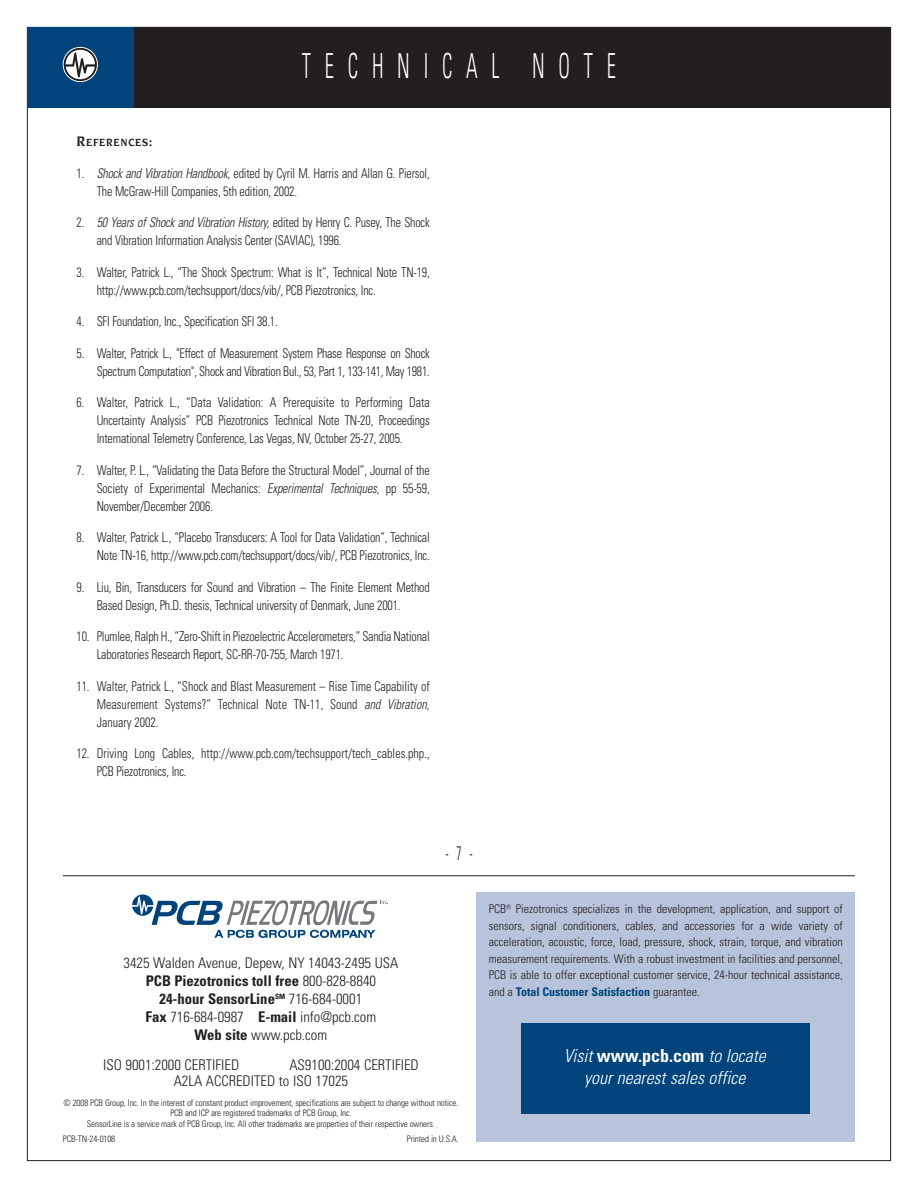
<style>
.page{position:relative;width:918px;height:1188px;background:#fff}
.page>*{position:absolute;margin:0;border:0;box-sizing:border-box;transform-origin:0 0}
.t1{font:300 condensed 34.5px "Univers";letter-spacing:.665em;color:#fff;scale:.6 1}
.t2{font:300 condensed 19.5px "Univers";color:#231f20;scale:.6 1}
.t3{font:italic 300 condensed 18px/21.6px "Univers";color:#fff;text-align:center}
.t4{font:300 condensed 14.7px/18px "Univers";color:#231f20;text-align:center}
.t5{font:300 condensed 13.5px/18px "Univers";letter-spacing:-.015em;color:#231f20;scale:.89 1}
.t6{font:300 condensed 13.5px/18px "Univers";letter-spacing:.005em;color:#231f20;scale:.89 1}
.t7{font:300 condensed 12px/16.5px "Univers";color:#231f20;text-align:justify}
.t8{font:700 11.25px "Novarese";letter-spacing:.075em;color:#231f20;scale:.89 1}
.t9{font:300 condensed 9px/10.5px "Univers";letter-spacing:-.015em;color:#231f20;text-align:center}
.s1{font-size:15px}
.s2{font-style:italic}
.s3{font-weight:700}
.s4{font-weight:700;color:#00447b}
.s5{font-weight:700;font-style:normal}
</style>
<div class="page">
<div style="left:27px;top:27px;width:864px;height:81px;background:#231f20"></div>
<div style="left:27px;top:27px;width:107px;height:81px;background:#00447b"></div>
<svg style="left:63px;top:47px;width:34px;height:35px"></svg>
<div style="left:63px;top:47px;width:35px;height:35px;border:1px solid #fff;border-radius:50%"></div>
<svg style="left:66px;top:50px;width:29px;height:29px"></svg>
<div style="left:477px;top:892px;width:378px;height:250px;background:#b8c4dc"></div>
<div style="left:521px;top:1024px;width:288px;height:90px;background:#00447b"></div>
<svg style="left:132px;top:895px;width:256px;height:43px"></svg>
<hr style="left:63px;top:876px;width:792px;height:1px;background:#231f20">
<h1 class="t1" style="left:302px;top:54px;width:525px">TECHNICAL NOTE</h1>
<p class="t8" style="left:76px;top:138px;width:87px"><span class="s1">R</span>EFERENCES<span class="s1">:</span></p>
<p class="t5" style="left:97px;top:165px;width:376px;text-indent:-20px">1. <span class="s2">Shock and Vibration Handbook,</span>edited by Cyril M. Harris and Allan G. Piersol,<br>The McGraw-Hill Companies, 5th edition, 2002.</p>
<p class="t5" style="left:97px;top:215px;width:376px;text-indent:-20px">2. <span class="s2">50 Years of Shock and Vibration History,</span> edited by Henry C. Pusey, The Shock and Vibration Information Analysis Center (SAVIAC), 1996.</p>
<p class="t5" style="left:97px;top:264px;width:376px;text-indent:-20px">3. Walter, Patrick L., “The Shock Spectrum: What is It”, Technical Note TN-19, http://www.pcb.com/techsupport/docs/vib/, PCB Piezotronics, Inc.</p>
<p class="t5" style="left:77px;top:314px;width:228px">4. SFI Foundation, Inc., Specification SFI 38.1.</p>
<p class="t5" style="left:77px;top:345px;width:398px;text-align:right">5. Walter, Patrick L., "Effect of Measurement System Phase Response on Shock<br>Spectrum Computation", Shock and Vibration Bul., 53, Part 1, 133-141, May 1981.</p>
<p class="t5" style="left:97px;top:395px;width:376px;text-align:justify;text-indent:-20px">6. Walter, Patrick L., “Data Validation: A Prerequisite to Performing Data Uncertainty Analysis” PCB Piezotronics Technical Note TN-20, Proceedings International Telemetry Conference, Las Vegas, NV, October 25-27, 2005.</p>
<p class="t5" style="left:97px;top:462px;width:376px;text-align:justify;text-indent:-20px">7. Walter, P. L., “Validating the Data Before the Structural Model”, Journal of the Society of Experimental Mechanics: <span class="s2">Experimental Techniques,</span> pp 55-59, November/December 2006.</p>
<p class="t5" style="left:77px;top:530px;width:398px;text-align:right">8. Walter, Patrick L., “Placebo Transducers: A Tool for Data Validation”, Technical<br>Note TN-16, http://www.pcb.com/techsupport/docs/vib/, PCB Piezotronics, Inc.</p>
<p class="t5" style="left:97px;top:579px;width:376px;text-indent:-20px">9. Liu, Bin, Transducers for Sound and Vibration – The Finite Element Method<br>Based Design, Ph.D. thesis, Technical university of Denmark, June 2001.</p>
<p class="t5" style="left:97px;top:629px;width:376px;text-indent:-20px">10. Plumlee, Ralph H., “Zero-Shift in Piezoelectric Accelerometers,” Sandia National<br>Laboratories Research Report, SC-RR-70-755, March 1971.</p>
<p class="t5" style="left:97px;top:678px;width:378px;text-indent:-20px">11. Walter, Patrick L., “Shock and Blast Measurement – Rise Time Capability of<br>Measurement Systems?” Technical Note TN-11, Sound <span class="s2">and Vibration,<br></span>January 2002.</p>
<p class="t6" style="left:97px;top:746px;width:376px;text-indent:-20px">12. Driving Long Cables, http://www.pcb.com/techsupport/tech_cables.php.,<br>PCB Piezotronics, Inc.</p>
<h2 class="t2" style="left:445px;top:846px;width:47px">-7-</h2>
<p class="t4" style="left:123px;top:955px;width:276px">3425 Walden Avenue, Depew, NY 14043-2495 USA <span class="s3">PCB Piezotronics toll free</span> 800-828-8840<br><span class="s3">24-hour SensorLine</span><sup>SM</sup> 716-684-0001<br><span class="s3">Fax</span> 716-684-0987 <span class="s3">E-mail</span> info@pcb.com<br><span class="s3">Web site</span> www.pcb.com</p>
<p class="t4" style="left:103px;top:1057px;width:138px">ISO 9001:2000 CERTIFIED</p>
<p class="t4" style="left:174px;top:1058px;width:246px;line-height:16.5px;text-align:left;text-indent:116px">AS9100:2004 CERTIFIED<br>A2LA ACCREDITED to ISO 17025</p>
<p class="t9" style="left:64px;top:1098px;width:396px">© 2008 PCB Group, Inc. In the interest of constant product improvement, specifications are subject to change without notice.<br>PCB and ICP are registered trademarks of PCB Group, Inc.<br>SensorLine is a service mark of PCB Group, Inc. All other trademarks are properties of their respective owners.</p>
<p class="t9" style="left:63px;top:1134px;width:54px">PCB-TN-24-0108</p>
<p class="t9" style="left:407px;top:1134px;width:53px">Printed in U.S.A.</p>
<p class="t7" style="left:489px;top:902px;width:356px">PCB<sup>®</sup> Piezotronics specializes in the development, application, and support of sensors, signal conditioners, cables, and accessories for a wide variety of acceleration, acoustic, force, load, pressure, shock, strain, torque, and vibration measurement requirements. With a robust investment in facilities and personnel, PCB is able to offer exceptional customer service, 24-hour technical assistance, and a <span class="s4">Total Customer Satisfaction</span> guarantee.</p>
<h3 class="t3" style="left:564px;top:1047px;width:207px">Visit<span class="s5">www.pcb.com</span> to locate yournearestsales office</h3>
</div>
